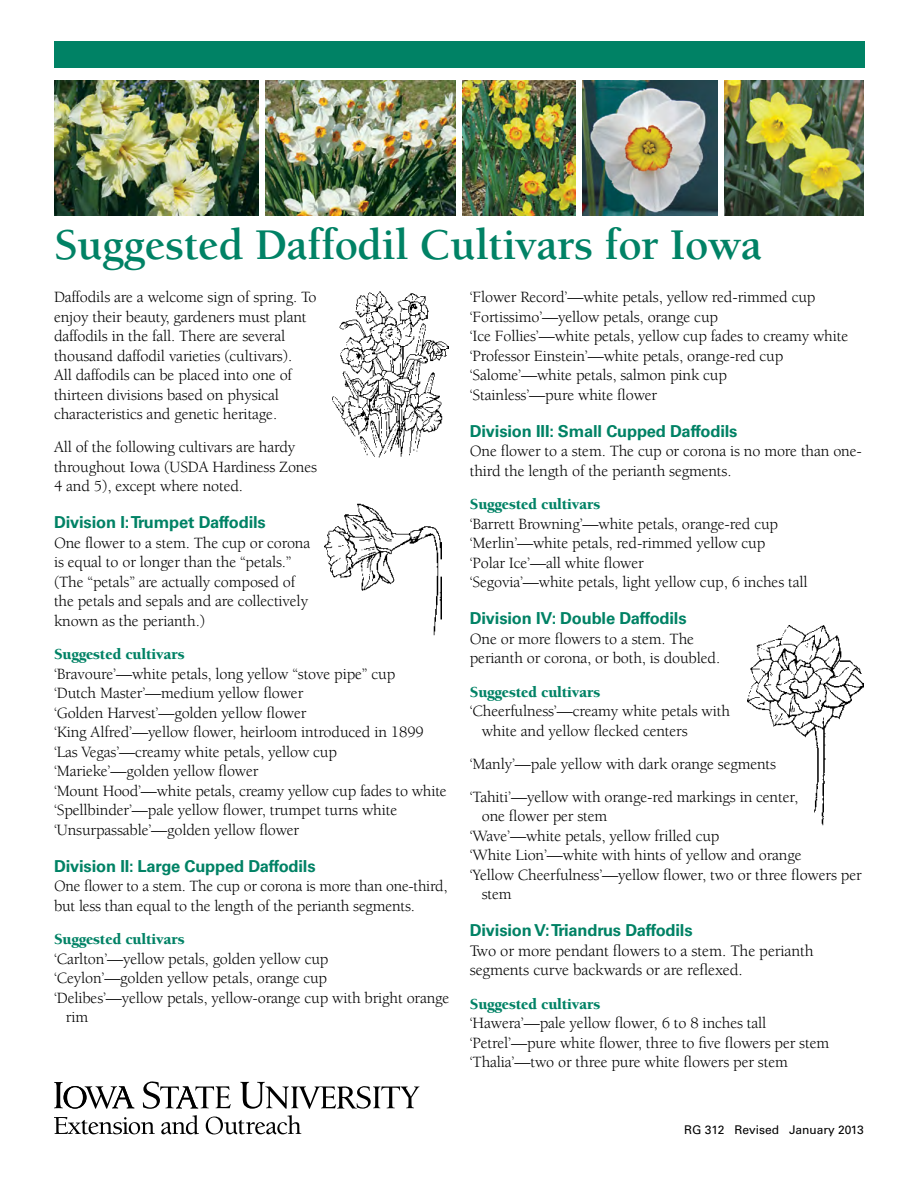
<style>
.page{position:relative;width:918px;height:1188px;background:#fff}
.page>*{position:absolute;margin:0;border:0;box-sizing:border-box;transform-origin:0 0}
.t1{font:700 45px "Berkeley Std";letter-spacing:-.01em;color:#008265}
.B_Head{font:700 16.5px "Univers LT Std";letter-spacing:-.01em;color:#008265}
.t2{font:16.5px/19.5px "Berkeley Std";letter-spacing:-.01em;color:#000}
.Body_text{font:16.2px/19.5px "Berkeley Std";letter-spacing:-.01em;color:#000}
.Hanging_Indent{font:16.2px/19.5px "Berkeley Std";letter-spacing:-.01em;color:#000}
.C_Head{font:900 15.75px "Berkeley Std";letter-spacing:-.01em;color:#008265}
.t3{font:12px "Univers LT Std";color:#000}
</style>
<div class="page">
<div style="left:54px;top:41px;width:810px;height:27px;background:#008265"></div>
<svg style="left:54px;top:1082px;width:80px;height:27px"></svg>
<svg style="left:143px;top:1081px;width:88px;height:28px"></svg>
<svg style="left:240px;top:1082px;width:179px;height:27px"></svg>
<svg style="left:54px;top:1117px;width:101px;height:17px"></svg>
<svg style="left:161px;top:1115px;width:38px;height:19px"></svg>
<svg style="left:206px;top:1115px;width:95px;height:19px"></svg>
<img style="left:54px;top:80px;width:204px;height:136px">
<img style="left:332px;top:292px;width:116px;height:166px">
<img style="left:325px;top:503px;width:117px;height:133px">
<img style="left:748px;top:626px;width:116px;height:199px">
<img style="left:724px;top:80px;width:140px;height:136px">
<img style="left:265px;top:80px;width:191px;height:136px">
<img style="left:463px;top:80px;width:113px;height:136px">
<img style="left:582px;top:80px;width:136px;height:136px">
<h1 class="t1" style="left:54px;top:221px;width:709px">Suggested Daffodil Cultivars for Iowa</h1>
<p class="Body_text" style="left:54px;top:288px;width:264px">Daffodils are a welcome sign of spring. To enjoy their beauty, gardeners must plant daffodils in the fall. There are several thousand daffodil varieties (cultivars).<br>All daffodils can be placed into one of thirteen divisions based on physical characteristics and genetic heritage.</p>
<p class="Body_text" style="left:54px;top:438px;width:265px">All of the following cultivars are hardy throughout Iowa (USDA Hardiness Zones<br>4 and 5), except where noted.</p>
<h2 class="B_Head" style="left:54px;top:513px;width:213px">Division I: Trumpet Daffodils</h2>
<p class="Body_text" style="left:54px;top:533px;width:258px">One flower to a stem. The cup or corona is equal to or longer than the “petals.” (The “petals” are actually composed of the petals and sepals and are collectively known as the perianth.)</p>
<h3 class="C_Head" style="left:54px;top:646px;width:132px">Suggested cultivars</h3>
<p class="Body_text" style="left:54px;top:664px;width:343px">‘Bravoure’—white petals, long yellow “stove pipe” cup</p>
<p class="Body_text" style="left:54px;top:684px;width:251px">‘Dutch Master’—medium yellow flower</p>
<p class="Body_text" style="left:54px;top:703px;width:254px">‘Golden Harvest’—golden yellow flower</p>
<p class="Body_text" style="left:54px;top:723px;width:371px">‘King Alfred’—yellow flower, heirloom introduced in 1899</p>
<p class="Body_text" style="left:54px;top:742px;width:285px">‘Las Vegas’—creamy white petals, yellow cup</p>
<p class="Body_text" style="left:54px;top:762px;width:206px">‘Marieke’—golden yellow flower</p>
<p class="Body_text" style="left:54px;top:781px;width:394px">‘Mount Hood’—white petals, creamy yellow cup fades to white ‘Spellbinder’—pale yellow flower, trumpet turns white</p>
<p class="Body_text" style="left:54px;top:820px;width:247px">‘Unsurpassable’—golden yellow flower</p>
<h2 class="B_Head" style="left:54px;top:856px;width:263px">Division II: Large Cupped Daffodils</h2>
<p class="Body_text" style="left:54px;top:877px;width:395px">One flower to a stem. The cup or corona is more than one-third, but less than equal to the length of the perianth segments.</p>
<h3 class="C_Head" style="left:54px;top:931px;width:132px">Suggested cultivars</h3>
<p class="Body_text" style="left:54px;top:949px;width:276px">‘Carlton’—yellow petals, golden yellow cup</p>
<p class="Body_text" style="left:54px;top:969px;width:275px">‘Ceylon’—golden yellow petals, orange cup</p>
<p class="Hanging_Indent" style="left:66px;top:988px;width:385px;text-indent:-12px">‘Delibes’—yellow petals, yellow-orange cup with bright orange rim</p>
<p class="Body_text" style="left:470px;top:288px;width:347px">‘Flower Record’—white petals, yellow red-rimmed cup</p>
<p class="Body_text" style="left:470px;top:307px;width:250px">‘Fortissimo’—yellow petals, orange cup</p>
<p class="Body_text" style="left:470px;top:327px;width:380px">‘Ice Follies’—white petals, yellow cup fades to creamy white</p>
<p class="Body_text" style="left:470px;top:346px;width:315px">‘Professor Einstein’—white petals, orange-red cup</p>
<p class="Body_text" style="left:470px;top:366px;width:259px">‘Salome’—white petals, salmon pink cup</p>
<p class="Body_text" style="left:470px;top:385px;width:189px">‘Stainless’—pure white flower</p>
<h2 class="B_Head" style="left:470px;top:421px;width:269px">Division III: Small Cupped Daffodils</h2>
<p class="Body_text" style="left:470px;top:442px;width:394px">One flower to a stem. The cup or corona is no more than one&shy;third the length of the perianth segments.</p>
<h3 class="C_Head" style="left:470px;top:496px;width:132px">Suggested cultivars</h3>
<p class="Body_text" style="left:470px;top:514px;width:310px">‘Barrett Browning’—white petals, orange-red cup</p>
<p class="Body_text" style="left:470px;top:534px;width:297px">‘Merlin’—white petals, red-rimmed yellow cup</p>
<p class="Body_text" style="left:470px;top:553px;width:176px">‘Polar Ice’—all white flower</p>
<p class="Body_text" style="left:470px;top:573px;width:339px">‘Segovia’—white petals, light yellow cup, 6 inches tall</p>
<h2 class="B_Head" style="left:470px;top:609px;width:218px">Division IV: Double Daffodils</h2>
<p class="Body_text" style="left:470px;top:629px;width:252px">One or more flowers to a stem. The perianth or corona, or both, is doubled.</p>
<h3 class="C_Head" style="left:470px;top:684px;width:132px">Suggested cultivars</h3>
<p class="Hanging_Indent" style="left:482px;top:702px;width:250px;text-indent:-12px">‘Cheerfulness’—creamy white petals with white and yellow flecked centers</p>
<p class="Hanging_Indent" style="left:470px;top:754px;width:308px">‘Manly’—pale yellow with dark orange segments</p>
<p class="Hanging_Indent" style="left:482px;top:787px;width:318px;text-indent:-12px">‘Tahiti’—yellow with orange-red markings in center, one flower per stem</p>
<p class="Body_text" style="left:470px;top:826px;width:251px">‘Wave’—white petals, yellow frilled cup</p>
<p class="Body_text" style="left:470px;top:846px;width:333px">‘White Lion’—white with hints of yellow and orange</p>
<p class="Hanging_Indent" style="left:482px;top:865px;width:381px;text-indent:-12px">‘Yellow Cheerfulness’—yellow flower, two or three flowers per stem</p>
<h2 class="B_Head" style="left:470px;top:921px;width:224px">Division V: Triandrus Daffodils</h2>
<p class="t2" style="left:470px;top:941px;width:345px">Two or more pendant flowers to a stem. The perianth segments curve backwards or are reflexed.</p>
<h3 class="C_Head" style="left:470px;top:996px;width:132px">Suggested cultivars</h3>
<p class="Body_text" style="left:470px;top:1014px;width:298px">‘Hawera’—pale yellow flower, 6 to 8 inches tall</p>
<p class="Body_text" style="left:470px;top:1033px;width:361px">‘Petrel’—pure white flower, three to five flowers per stem</p>
<p class="Body_text" style="left:470px;top:1053px;width:320px">‘Thalia’—two or three pure white flowers per stem</p>
<p class="t3" style="left:684px;top:1122px;width:181px">RG 312 Revised January 2013</p>
</div>
